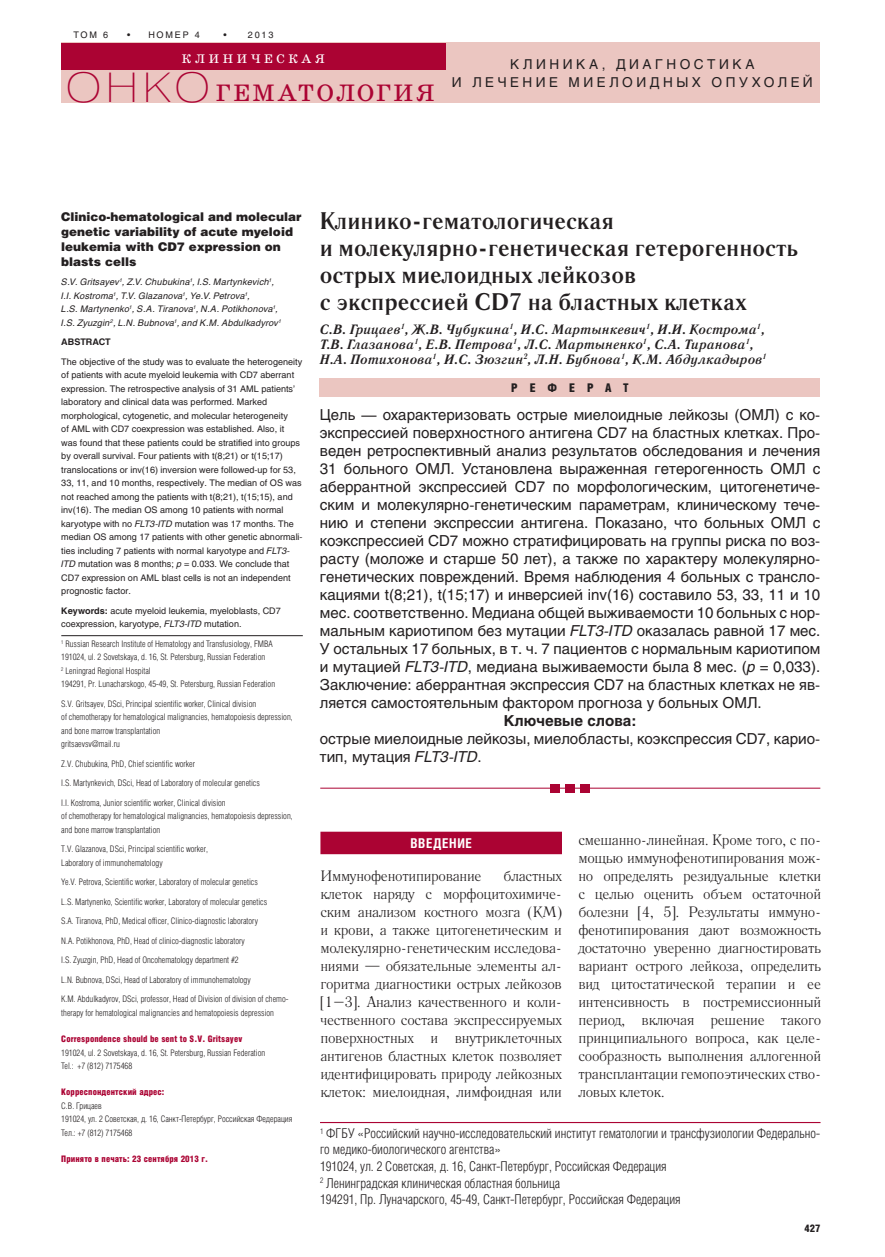
<style>
.page{position:relative;width:885px;height:1257px;background:#fff}
.page>*{position:absolute;margin:0;border:0;box-sizing:border-box;transform-origin:0 0}
.t1{font:24.15px "School";letter-spacing:.105em;color:#ab0333}
.t2{font:700 24px/27px "Literaturnaya C";color:#231f20}
.t3{font:15px/18px "Helios";color:#231f20;text-align:justify}
.t4{font:15px/18px "Literaturnaya C";letter-spacing:-.02em;color:#231f20;text-align:justify}
.t5{font:700 15px "Helios";color:#231f20}
.t6{font:300 13.5px/16.5px "Helios Cond";color:#231f20}
.t7{font:italic 700 13.5px/15px "Literaturnaya C";color:#231f20}
.t8{font:13.5px/18px "Helios";letter-spacing:.26em;color:#231f20;text-align:center}
.t9{font:700 13.5px "Helios Cond";letter-spacing:.05em;color:#fff}
.t10{font:12.6px "School";letter-spacing:.285em;color:#fff}
.t11{font:900 12px/15px "Helios";color:#231f20}
.t12{font:900 12px "Helios Cond";letter-spacing:1em;color:#231f20}
.t13{font:900 10.5px "Helios Cond";color:#231f20}
.t14{font:300 9px/13.5px "Helios Cond";color:#231f20}
.t15{font:9px/13.5px "Helios";color:#231f20}
.t16{font:italic 9px/13.5px "Helios";letter-spacing:.02em;color:#231f20}
.t17{font:900 9px "Helios Cond";letter-spacing:.01em;color:#ab0333}
.t18{font:700 9px "Helios";color:#231f20}
.s1{font-family:"Helios Ext";font-weight:100;font-size:40.5px}
.s2{font-style:italic}
.s3{font-weight:700}
</style>
<div class="page">
<div style="left:445px;top:43px;width:375px;height:60px;background:#ebc6c1"></div>
<div style="left:61px;top:43px;width:384px;height:60px;background:#ebc6c1"></div>
<div style="left:61px;top:43px;width:384px;height:27px;background:#ab0333"></div>
<hr style="left:320px;top:1122px;width:500px;height:1px;background:#ab0333">
<div style="left:320px;top:378px;width:500px;height:18px;background:#ebc6c1"></div>
<hr style="left:320px;top:788px;width:500px;height:1px;background:#ab0333">
<div style="left:551px;top:784px;width:9px;height:8px;background:#ab0333"></div>
<div style="left:566px;top:784px;width:9px;height:8px;background:#ab0333"></div>
<div style="left:581px;top:784px;width:9px;height:8px;background:#ab0333"></div>
<div style="left:320px;top:831px;width:242px;height:23px;background:#ab0333"></div>
<hr style="left:61px;top:635px;width:242px;height:1px;background:#231f20">
<p class="t15" style="left:73px;top:29px;width:36px">ТОМ 6</p>
<p class="t15" style="left:127px;top:29px;width:74px">• НОМЕР 4</p>
<p class="t15" style="left:223px;top:29px;width:52px">• 2013</p>
<h3 class="t10" style="left:182px;top:51px;width:144px">КЛИНИЧЕСКАЯ</h3>
<h1 class="t1" style="left:66px;top:79px;width:370px"><span class="s1">ОНКО</span> ГЕМАТОЛОГИЯ</h1>
<h3 class="t8" style="left:452px;top:57px;width:362px">КЛИНИКА, ДИАГНОСТИКА<br>И ЛЕЧЕНИЕ МИЕЛОИДНЫХ ОПУХОЛЕЙ</h3>
<h3 class="t11" style="left:61px;top:210px;width:242px">Clinico-hematological and molecular genetic variability of acute myeloid leukemia with CD7 expression on blasts cells</h3>
<p class="t16" style="left:61px;top:276px;width:222px">S.V. Gritsayev<sup>1</sup>, Z.V. Chubukina<sup>1</sup>, I.S. Martynkevich<sup>1</sup>, I.I. Kostroma<sup>1</sup>, T.V. Glazanova<sup>1</sup>, Ye.V. Petrova<sup>1</sup>,<br>L.S. Martynenko<sup>1</sup>, S.A. Tiranova<sup>1</sup>, N.A. Potikhonova<sup>1</sup>, I.S. Zyuzgin<sup>2</sup>, L.N. Bubnova<sup>1</sup>, and K.M. Abdulkadyrov<sup>1</sup></p>
<p class="t18" style="left:61px;top:338px;width:51px">ABSTRACT</p>
<p class="t15" style="left:61px;top:355px;width:243px">The objective of the study was to evaluate the heterogeneity of patients with acute myeloid leukemia with CD7 aberrant expression. The retrospective analysis of 31 AML patients’ laboratory and clinical data was performed. Marked morphological, cytogenetic, and molecular heterogeneity<br>of AML with CD7 coexpression was established. Also, it<br>was found that these patients could be stratified into groups by overall survival. Four patients with t(8;21) or t(15;17) translocations or inv(16) inversion were followed-up for 53, 33, 11, and 10 months, respectively. The median of OS was not reached among the patients with t(8;21), t(15;15), and inv(16). The median OS among 10 patients with normal karyotype with no <span class="s2">FLT3-ITD</span> mutation was 17 months. The median OS among 17 patients with other genetic abnormali&shy;ties including 7 patients with normal karyotype and <span class="s2">FLT3- ITD</span> mutation was 8 months; <span class="s2">p</span> = 0.033. We conclude that CD7 expression on AML blast cells is not an independent prognostic factor.</p>
<p class="t15" style="left:61px;top:604px;width:221px"><span class="s3">Keywords:</span> acute myeloid leukemia, myeloblasts, CD7 coexpression, karyotype, <span class="s2">FLT3-ITD</span> mutation.</p>
<p class="t14" style="left:61px;top:637px;width:215px"><sup>1</sup> Russian Research Institute of Hematology and Transfusiology, FMBA 191024, ul. 2 Sovetskaya, d. 16, St. Petersburg, Russian Federation<br><sup>2</sup> Leningrad Regional Hospital<br>194291, Pr. Lunacharskogo, 45-49, St. Petersburg, Russian Federation</p>
<p class="t14" style="left:61px;top:697px;width:233px">S.V. Gritsayev, DSci, Principal scientific worker, Clinical division<br>of chemotherapy for hematological malignancies, hematopoiesis depression, and bone marrow transplantation<br>gritsaevsv@mail.ru</p>
<p class="t14" style="left:61px;top:754px;width:200px;line-height:19.5px">Z.V. Chubukina, PhD, Chief scientific worker<br>I.S. Martynkevich, DSci, Head of Laboratory of molecular genetics<br>I.I. Kostroma, Junior scientific worker, Clinical division</p>
<p class="t14" style="left:61px;top:810px;width:233px">of chemotherapy for hematological malignancies, hematopoiesis depression, and bone marrow transplantation</p>
<p class="t14" style="left:61px;top:843px;width:148px">T.V. Glazanova, DSci, Principal scientific worker,<br>Laboratory of immunohematology</p>
<p class="t14" style="left:61px;top:873px;width:229px;line-height:19.5px">Ye.V. Petrova, Scientific worker, Laboratory of molecular genetics<br>L.S. Martynenko, Scientific worker, Laboratory of molecular genetics<br>S.A. Tiranova, PhD, Medical officer, Clinico-diagnostic laboratory<br>N.A. Potikhonova, PhD, Head of clinico-diagnostic laboratory<br>I.S. Zyuzgin, PhD, Head of Oncohematology department #2<br>L.N. Bubnova, DSci, Head of Laboratory of immunohematology<br>K.M. Abdulkadyrov, DSci, professor, Head of Division of division of chemo-</p>
<p class="t14" style="left:61px;top:1006px;width:214px">therapy for hematological malignancies and hematopoiesis depression</p>
<p class="t17" style="left:61px;top:1035px;width:182px">Correspondence should be sent to S.V. Gritsayev</p>
<p class="t14" style="left:61px;top:1046px;width:205px">191024, ul. 2 Sovetskaya, d. 16, St. Petersburg, Russian Federation<br>Tel.: +7 (812) 7175468</p>
<p class="t17" style="left:61px;top:1089px;width:105px">Корреспондентский адрес:</p>
<p class="t14" style="left:61px;top:1099px;width:233px">С.В. Грицаев<br>191024, ул. 2 Советская, д. 16, Санкт-Петербург, Российская Федерация<br>Тел.: +7 (812) 7175468</p>
<p class="t17" style="left:61px;top:1155px;width:148px">Принято в печать: 23 сентября 2013 г.</p>
<h2 class="t2" style="left:320px;top:209px;width:480px">Клинико-гематологическая<br>и молекулярно-генетическая гетерогенность острых миелоидных лейкозов<br>с экспрессией CD7 на бластных клетках</h2>
<h3 class="t7" style="left:320px;top:322px;width:448px">С.В. Грицаев<sup>1</sup>, Ж.В. Чубукина<sup>1</sup>, И.С. Мартынкевич<sup>1</sup>, И.И. Кострома<sup>1</sup>,<br>Т.В. Глазанова<sup>1</sup>, Е.В. Петрова<sup>1</sup>, Л.С. Мартыненко<sup>1</sup>, С.А. Тиранова<sup>1</sup>,<br>Н.А. Потихонова<sup>1</sup>, И.С. Зюзгин<sup>2</sup>, Л.Н. Бубнова<sup>1</sup>, К.М. Абдулкадыров<sup>1</sup></h3>
<h3 class="t12" style="left:511px;top:383px;width:119px">РЕФЕРАТ</h3>
<p class="t3" style="left:320px;top:407px;width:502px">Цель — охарактеризовать острые миелоидные лейкозы (ОМЛ) с ко&shy;экспрессией поверхностного антигена CD7 на бластных клетках. Про&shy;веден ретроспективный анализ результатов обследования и лечения 31 больного ОМЛ. Установлена выраженная гетерогенность ОМЛ с аберрантной экспрессией CD7 по морфологическим, цитогенетиче&shy;ским и молекулярно-генетическим параметрам, клиническому тече&shy;нию и степени экспрессии антигена. Показано, что больных ОМЛ с коэкспрессией CD7 можно стратифицировать на группы риска по воз&shy;расту (моложе и старше 50 лет), а также по характеру молекулярно&shy;генетических повреждений. Время наблюдения 4 больных с трансло&shy;кациями t(8;21), t(15;17) и инверсией inv(16) составило 53, 33, 11 и 10 мес. соответственно. Медиана общей выживаемости 10 больных с нор&shy;мальным кариотипом без мутации <span class="s2">FLT3-ITD</span> оказалась равной 17 мес.<br>У остальных 17 больных, в т. ч. 7 пациентов с нормальным кариотипом и мутацией <span class="s2">FLT3-ITD</span>, медиана выживаемости была 8 мес. (<span class="s2">р</span> = 0,033).<br>Заключение: аберрантная экспрессия CD7 на бластных клетках не яв&shy;ляется самостоятельным фактором прогноза у больных ОМЛ.</p>
<h3 class="t5" style="left:504px;top:715px;width:134px">Ключевые слова:</h3>
<h3 class="t3" style="left:320px;top:731px;width:502px">острые миелоидные лейкозы, миелобласты, коэкспрессия CD7, карио&shy;тип, мутация <span class="s2">FLT3-ITD</span>.</h3>
<h3 class="t9" style="left:410px;top:838px;width:63px">ВВЕДЕНИЕ</h3>
<h3 class="t4" style="left:320px;top:868px;width:163px">Иммунофенотипирование</h3>
<p class="t4" style="left:320px;top:868px;width:243px;text-indent:183px">бластных клеток наряду с морфоцитохимиче&shy;ским анализом костного мозга (КМ) и крови, а также цитогенетическим и молекулярно-генетическим исследова&shy;ниями — обязательные элементы ал&shy;горитма диагностики острых лейкозов [1–3]. Анализ качественного и коли&shy;чественного состава экспрессируемых поверхностных и внутриклеточных антигенов бластных клеток позволяет идентифицировать природу лейкозных клеток: миелоидная, лимфоидная или</p>
<p class="t4" style="left:578px;top:832px;width:244px">смешанно-линейная. Кроме того, с по&shy;мощью иммунофенотипирования мож - но определять резидуальные клетки с целью оценить объем остаточной болезни [4, 5]. Результаты иммуно&shy;фенотипирования дают возможность достаточно уверенно диагностировать вариант острого лейкоза, определить вид цитостатической терапии и ее интенсивность в постремиссионный период, включая решение такого прин ципиального вопроса, как целе&shy;сообразность выполнения аллогенной трансплантации гемопоэтических ство&shy;ловых клеток.</p>
<p class="t6" style="left:320px;top:1126px;width:501px"><sup>1</sup> ФГБУ «Российский научно-исследовательский институт гематологии и трансфузиологии Федерально&shy;го медико-биологического агентства»<br>191024, ул. 2 Советская, д. 16, Санкт-Петербург, Российская Федерация<br><sup>2</sup> Ленинградская клиническая областная больница<br>194291, Пр. Луначарского, 45-49, Санкт-Петербург, Российская Федерация</p>
<p class="t13" style="left:804px;top:1224px;width:17px">427</p>
</div>
